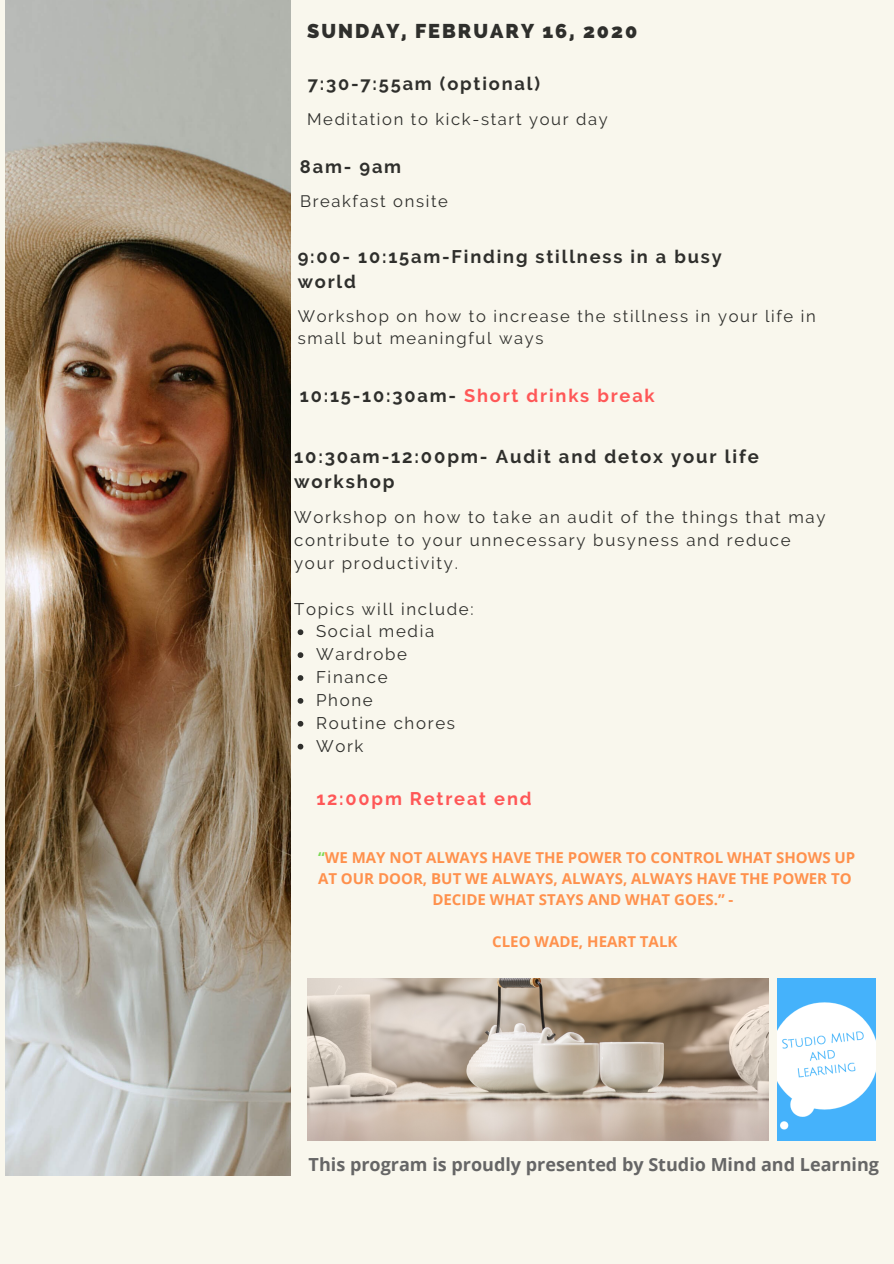
<style>
.page{position:relative;width:894px;height:1264px;background:#fff}
.page>*{position:absolute;margin:0;border:0;box-sizing:border-box;transform-origin:0 0}
.t1{font:800 19.8px "Raleway";letter-spacing:.1em;color:#2f2f2c}
.t2{font:700 18.45px/25.2px "Raleway";letter-spacing:.1em;color:#2f2f2c}
.t3{font:700 18.15px/24.8px "Raleway";letter-spacing:.1em;color:#2f2f2c}
.t4{font:700 18.15px "Raleway";letter-spacing:.1em;color:#ff5757}
.t5{font:700 18px "Open Sans";color:#666}
.t6{font:16.8px/22.8px "Raleway";letter-spacing:.1em;color:#2f2f2c}
.t7{font:16.5px/22.5px "Raleway";letter-spacing:.1em;color:#2f2f2c}
.t8{font:700 15px/20.9px "Open Sans";color:#ff914d;text-align:center}
.s1{color:#2f2f2c}
.s2{color:#7ed957}
</style>
<div class="page">
<div style="left:0;top:0;width:893px;height:1263px;background:#f9f7ed"></div>
<img style="left:6px;top:0;width:285px;height:1175px">
<img style="left:307px;top:978px;width:460px;height:162px">
<svg style="left:297px;top:629px;width:6px;height:6px"></svg>
<svg style="left:297px;top:652px;width:6px;height:6px"></svg>
<svg style="left:297px;top:675px;width:6px;height:6px"></svg>
<svg style="left:297px;top:698px;width:6px;height:5px"></svg>
<svg style="left:297px;top:721px;width:6px;height:5px"></svg>
<svg style="left:297px;top:743px;width:6px;height:6px"></svg>
<img style="left:777px;top:978px;width:98px;height:162px">
<p class="t1" style="left:307px;top:20px;width:331px">SUNDAY, FEBRUARY 16, 2020</p>
<p class="t3" style="left:308px;top:72px;width:234px">7:30-7:55am (optional)</p>
<p class="t7" style="left:307px;top:108px;width:302px">Meditation to kick-start your day</p>
<p class="t3" style="left:300px;top:154px;width:103px">8am- 9am</p>
<p class="t7" style="left:300px;top:190px;width:149px">Breakfast onsite</p>
<p class="t3" style="left:298px;top:244px;width:425px">9:00- 10:15am-Finding stillness in a busy world</p>
<p class="t7" style="left:298px;top:304px;width:519px">Workshop on how to increase the stillness in your life in small but meaningful ways</p>
<p class="t4" style="left:300px;top:385px;width:356px"><span class="s1">10:15-10:30am-</span> Short drinks break</p>
<p class="t2" style="left:294px;top:444px;width:466px">10:30am-12:00pm- Audit and detox your life workshop</p>
<p class="t6" style="left:294px;top:505px;width:532px">Workshop on how to take an audit of the things that may contribute to your unnecessary busyness and reduce your productivity.</p>
<p class="t6" style="left:294px;top:597px;width:181px">Topics will include:</p>
<p class="t6" style="left:316px;top:620px;width:140px">Social media<br>Wardrobe<br>Finance<br>Phone<br>Routine chores<br>Work</p>
<p class="t4" style="left:316px;top:787px;width:217px">12:00pm Retreat end</p>
<p class="t8" style="left:318px;top:846px;width:538px"><span class="s2">“</span>WE MAY NOT ALWAYS HAVE THE POWER TO CONTROL WHAT SHOWS UP<br>AT OUR DOOR, BUT WE ALWAYS, ALWAYS, ALWAYS HAVE THE POWER TO<br>DECIDE WHAT STAYS AND WHAT GOES.” -</p>
<p class="t8" style="left:492px;top:930px;width:187px">CLEO WADE, HEART TALK</p>
<p class="t5" style="left:308px;top:1151px;width:572px">This program is proudly presented by Studio Mind and Learning</p>
</div>
